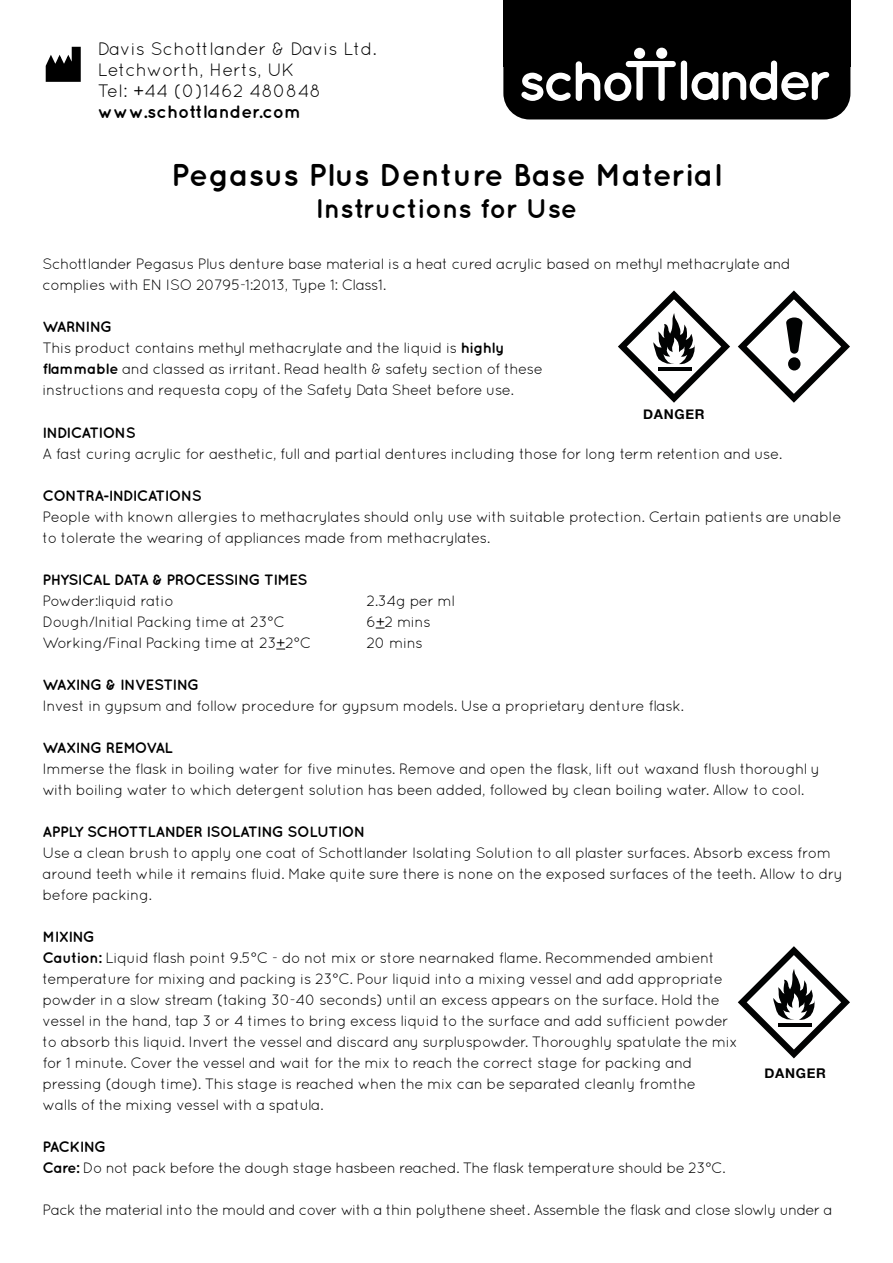
<style>
.page{position:relative;width:893px;height:1263px;background:#fff}
.page>*{position:absolute;margin:0;border:0;box-sizing:border-box;transform-origin:0 0}
.t1{font:700 31.5px "Quicksand";color:#000}
.t2{font:700 27px "Quicksand";color:#000}
.t3{font:18px/21px "Quicksand";letter-spacing:.01em;color:#000}
.t4{font:700 18px "Quicksand";color:#000}
.t5{font:15px/21px "Quicksand";letter-spacing:-.03em;color:#000}
.t6{font:700 15px "Quicksand";letter-spacing:-.03em;color:#000}
.t7{font:700 15px "Quicksand";letter-spacing:-.07em;color:#000}
.t8{font:700 13.5px "Helvetica Neue";letter-spacing:.05em;color:#000}
.s1{font-weight:700}
</style>
<div class="page">
<div style="left:503px;top:21px;width:347px;height:98px;background:#000;border-radius:26px"></div>
<div style="left:503px;top:0;width:347px;height:67px;background:#000"></div>
<svg style="left:521px;top:61px;width:110px;height:40px"></svg>
<div style="left:681px;top:61px;width:6px;height:39px;background:#fff;border-radius:3px"></div>
<svg style="left:691px;top:61px;width:138px;height:39px"></svg>
<div style="left:636px;top:61px;width:7px;height:40px;background:#fff;border-radius:3px"></div>
<div style="left:658px;top:61px;width:7px;height:40px;background:#fff;border-radius:3px"></div>
<div style="left:626px;top:61px;width:28px;height:6px;background:#fff;border-radius:3px"></div>
<div style="left:648px;top:61px;width:28px;height:6px;background:#fff;border-radius:3px"></div>
<div style="left:656px;top:48px;width:11px;height:11px;background:#fff;border-radius:50%"></div>
<div style="left:634px;top:48px;width:11px;height:11px;background:#fff;border-radius:50%"></div>
<svg style="left:46px;top:47px;width:35px;height:35px"></svg>
<svg style="left:738px;top:946px;width:112px;height:112px"></svg>
<svg style="left:618px;top:290px;width:112px;height:113px"></svg>
<svg style="left:738px;top:290px;width:112px;height:113px"></svg>
<p class="t3" style="left:98px;top:38px;width:280px">Davis Schottlander &amp; Davis Ltd.<br>Letchworth, Herts, UK<br>Tel: +44 (0)1462 480848</p>
<p class="t4" style="left:98px;top:101px;width:205px">www.schottlander.com</p>
<h1 class="t1" style="left:171px;top:156px;width:552px">Pegasus Plus Denture Base Material</h1>
<h2 class="t2" style="left:316px;top:192px;width:263px">Instructions for Use</h2>
<p class="t5" style="left:43px;top:254px;width:750px">Schottlander Pegasus Plus denture base material is a heat cured acrylic based on methyl methacrylate and complies with EN ISO 20795-1:2013, Type 1: Class1.</p>
<p class="t5" style="left:43px;top:317px;width:502px"><span class="s1">WARNING<br></span>This product contains methyl methacrylate and the liquid is <span class="s1">highly flammable</span> and classed as irritant. Read health &amp; safety section of these instructions and requesta copy of the Safety Data Sheet before use.</p>
<p class="t6" style="left:43px;top:423px;width:95px">INDICATIONS</p>
<p class="t5" style="left:43px;top:443px;width:741px">A fast curing acrylic for aesthetic, full and partial dentures including those for long term retention and use.</p>
<p class="t6" style="left:43px;top:486px;width:161px">CONTRA-INDICATIONS</p>
<p class="t5" style="left:43px;top:506px;width:801px">People with known allergies to methacrylates should only use with suitable protection. Certain patients are unable to tolerate the wearing of appliances made from methacrylates.</p>
<p class="t6" style="left:43px;top:570px;width:266px">PHYSICAL DATA &amp; PROCESSING TIMES</p>
<p class="t5" style="left:43px;top:590px;width:133px">Powder:liquid ratio</p>
<p class="t5" style="left:367px;top:590px;width:90px">2.34g per ml</p>
<p class="t5" style="left:43px;top:611px;width:244px">Dough/Initial Packing time at 23°C</p>
<p class="t5" style="left:367px;top:611px;width:66px">6+2 mins</p>
<p class="t5" style="left:43px;top:632px;width:270px">Working/Final Packing time at 23+2°C</p>
<p class="t5" style="left:367px;top:632px;width:58px">20 mins</p>
<p class="t6" style="left:43px;top:675px;width:158px">WAXING &amp; INVESTING</p>
<p class="t5" style="left:43px;top:695px;width:643px">Invest in gypsum and follow procedure for gypsum models. Use a proprietary denture flask.</p>
<p class="t7" style="left:43px;top:738px;width:132px">WAXING REMOVAL</p>
<p class="t5" style="left:43px;top:758px;width:779px">Immerse the flask in boiling water for five minutes. Remove and open the flask, lift out waxand flush thoroughl y with boiling water to which detergent solution has been added, followed by clean boiling water. Allow to cool.</p>
<p class="t6" style="left:43px;top:822px;width:324px">APPLY SCHOTTLANDER ISOLATING SOLUTION</p>
<p class="t5" style="left:43px;top:842px;width:802px">Use a clean brush to apply one coat of Schottlander Isolating Solution to all plaster surfaces. Absorb excess from around teeth while it remains fluid. Make quite sure there is none on the exposed surfaces of the teeth. Allow to dry before packing.</p>
<p class="t5" style="left:43px;top:926px;width:697px"><span class="s1">MIXING<br>Caution:</span> Liquid flash point 9.5°C - do not mix or store nearnaked flame. Recommended ambient temperature for mixing and packing is 23°C. Pour liquid into a mixing vessel and add appropriate powder in a slow stream (taking 30-40 seconds) until an excess appears on the surface. Hold the vessel in the hand, tap 3 or 4 times to bring excess liquid to the surface and add sufficient powder to absorb this liquid. Invert the vessel and discard any surpluspowder. Thoroughly spatulate the mix for 1 minute. Cover the vessel and wait for the mix to reach the correct stage for packing and pressing (dough time). This stage is reached when the mix can be separated cleanly fromthe<br>walls of the mixing vessel with a spatula.</p>
<p class="t5" style="left:43px;top:1136px;width:685px"><span class="s1">PACKING<br>Care:</span> Do not pack before the dough stage hasbeen reached. The flask temperature should be 23°C.</p>
<p class="t5" style="left:43px;top:1199px;width:792px">Pack the material into the mould and cover with a thin polythene sheet. Assemble the flask and close slowly under a</p>
<p class="t8" style="left:643px;top:404px;width:63px">DANGER</p>
<p class="t8" style="left:764px;top:1063px;width:63px">DANGER</p>
</div>
